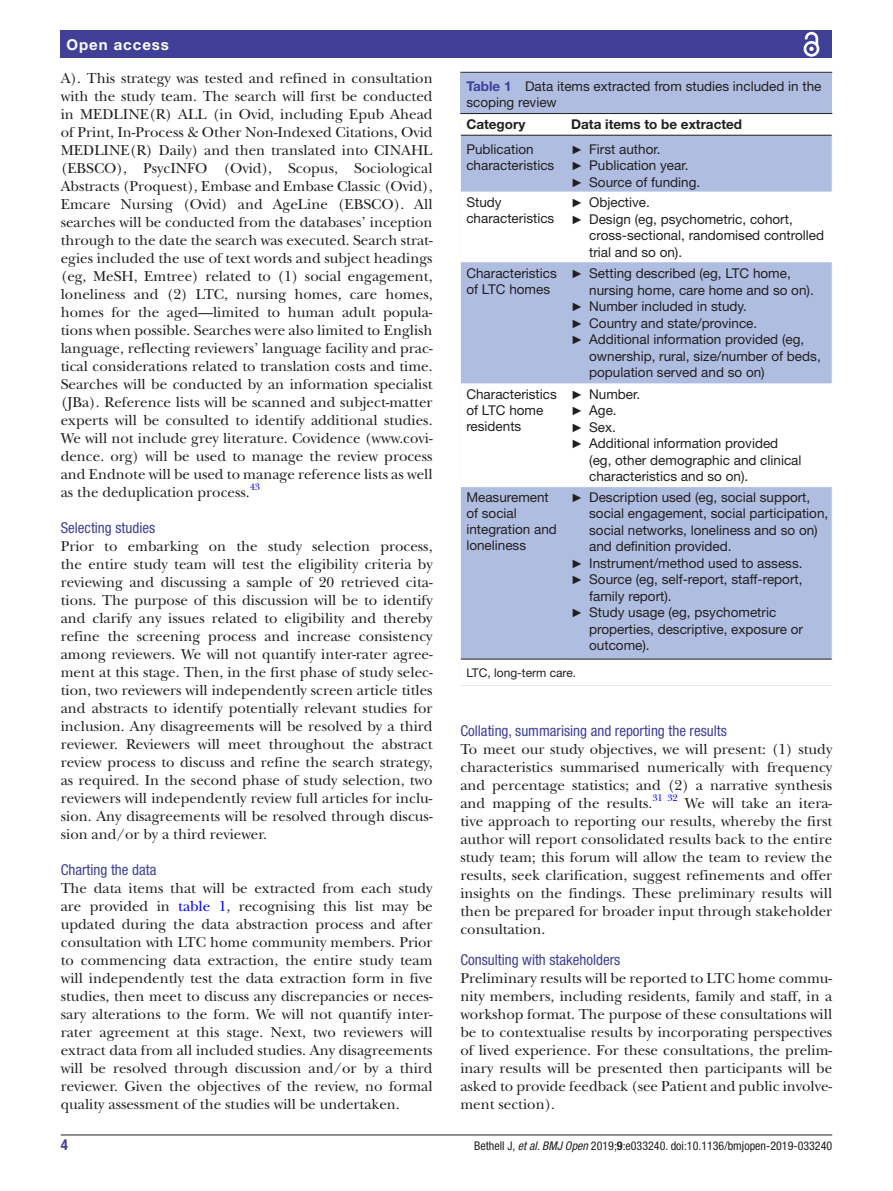
<style>
.page{position:relative;width:893px;height:1191px;background:#fff}
.page>*{position:absolute;margin:0;border:0;box-sizing:border-box;transform-origin:0 0}
.t1{font:15px/18px "New Baskerville";color:#231f20;text-align:justify}
.t2{font:condensed 15px "Helvetica Neue LT Std";color:#414099}
.t3{font:700 15px "Helvetica Neue LT Std";letter-spacing:.065em;color:#fff}
.t4{font:700 condensed 15px "Helvetica Neue LT Std";color:#414099}
.t5{font:13.5px/16.2px "Helvetica Neue LT Std";color:#231f20}
.t6{font:700 13.5px "Helvetica Neue LT Std";color:#231f20}
.t7{font:condensed 12px "Helvetica Neue LT Std";color:#231f20}
.t8{font:12px "Helvetica Neue LT Std";color:#231f20}
.t9{font:9.9px "New Baskerville";color:#00f}
.s1{color:#00f}
.s2{font-weight:700;color:#414099}
.s3{font-family:"Arial";font-size:12px}
.s4{font-style:italic}
.s5{font-weight:700}
</style>
<div class="page">
<hr style="left:61px;top:1134px;width:771px;height:1px;background:#231f20">
<div style="left:61px;top:31px;width:771px;height:27px;background:#414099"></div>
<svg style="left:803px;top:31px;width:17px;height:26px"></svg>
<div style="left:460px;top:73px;width:372px;height:612px;background:#afbde1"></div>
<hr style="left:460px;top:72px;width:372px;height:1px;background:#231f20">
<div style="left:461px;top:114px;width:371px;height:571px;background:#fff"></div>
<svg style="left:461px;top:136px;width:371px;height:522px"></svg>
<hr style="left:460px;top:113px;width:105px;height:1px;background:#231f20">
<hr style="left:460px;top:135px;width:105px;height:1px;background:#231f20">
<hr style="left:565px;top:113px;width:267px;height:1px;background:#231f20">
<hr style="left:565px;top:135px;width:267px;height:1px;background:#231f20">
<hr style="left:565px;top:658px;width:267px;height:1px;background:#231f20">
<hr style="left:460px;top:658px;width:105px;height:1px;background:#231f20">
<svg style="left:460px;top:114px;width:1px;height:21px"></svg>
<hr style="left:460px;top:135px;width:1px;height:56px;background:#fff">
<hr style="left:460px;top:191px;width:1px;height:71px;background:#fff">
<hr style="left:460px;top:262px;width:1px;height:121px;background:#fff">
<hr style="left:460px;top:383px;width:1px;height:104px;background:#fff">
<hr style="left:460px;top:487px;width:1px;height:172px;background:#fff">
<svg style="left:460px;top:659px;width:1px;height:26px"></svg>
<hr style="left:466px;top:676px;width:366px;height:1px;background:#fff">
<p class="t3" style="left:66px;top:35px;width:104px">Open access</p>
<p class="t1" style="left:61px;top:69px;width:373px">A). This strategy was tested and refined in consultation with the study team. The search will first be conducted in MEDLINE(R) ALL (in Ovid, including Epub Ahead of Print, In-Process &amp; Other Non-Indexed Citations, Ovid MEDLINE(R) Daily) and then translated into CINAHL (EBSCO), PsycINFO (Ovid), Scopus, Sociological Abstracts (Proquest), Embase and Embase Classic (Ovid), Emcare Nursing (Ovid) and AgeLine (EBSCO). All searches will be conducted from the databases’ inception through to the date the search was executed. Search strat&shy;egies included the use of text words and subject headings (eg, MeSH, Emtree) related to (1) social engagement, loneliness and (2) LTC, nursing homes, care homes, homes for the aged—limited to human adult popula&shy;tions when possible. Searches were also limited to English language, reflecting reviewers’ language facility and prac&shy;tical considerations related to translation costs and time.<br>Searches will be conducted by an information specialist (JBa). Reference lists will be scanned and subject-matter experts will be consulted to identify additional studies.<br>We will not include grey literature. Covidence (www.covi&shy;dence. org) will be used to manage the review process and Endnote will be used to manage reference lists as well as the deduplication process.</p>
<p class="t9" style="left:250px;top:481px;width:12px">43</p>
<p class="t2" style="left:61px;top:519px;width:96px">Selecting studies</p>
<p class="t1" style="left:61px;top:537px;width:373px">Prior to embarking on the study selection process, the entire study team will test the eligibility criteria by reviewing and discussing a sample of 20 retrieved cita&shy;tions. The purpose of this discussion will be to identify and clarify any issues related to eligibility and thereby refine the screening process and increase consistency among reviewers. We will not quantify inter-rater agree&shy;ment at this stage. Then, in the first phase of study selec&shy;tion, two reviewers will independently screen article titles and abstracts to identify potentially relevant studies for inclusion. Any disagreements will be resolved by a third reviewer. Reviewers will meet throughout the abstract review process to discuss and refine the search strategy, as required. In the second phase of study selection, two reviewers will independently review full articles for inclu&shy;sion. Any disagreements will be resolved through discus&shy;sion and/or by a third reviewer.</p>
<p class="t2" style="left:61px;top:861px;width:97px">Charting the data</p>
<p class="t1" style="left:61px;top:879px;width:373px">The data items that will be extracted from each study are provided in <span class="s1">table 1</span>, recognising this list may be updated during the data abstraction process and after consultation with LTC home community members. Prior to commencing data extraction, the entire study team will independently test the data extraction form in five studies, then meet to discuss any discrepancies or neces&shy;sary alterations to the form. We will not quantify inter&shy;rater agreement at this stage. Next, two reviewers will extract data from all included studies. Any disagreements will be resolved through discussion and/or by a third reviewer. Given the objectives of the review, no formal quality assessment of the studies will be undertaken.</p>
<p class="t5" style="left:466px;top:77px;width:357px"><span class="s2">Table 1</span> Data items extracted from studies included in the scoping review</p>
<p class="t6" style="left:466px;top:116px;width:61px">Category</p>
<p class="t6" style="left:571px;top:116px;width:172px">Data items to be extracted</p>
<p class="t5" style="left:466px;top:141px;width:89px">Publication characteristics</p>
<p class="t5" style="left:571px;top:141px;width:131px"><span class="s3">►</span> First author.<br><span class="s3">►</span> Publication year. <span class="s3">►</span> Source of funding.</p>
<p class="t5" style="left:466px;top:194px;width:89px">Study characteristics</p>
<p class="t5" style="left:571px;top:194px;width:80px"><span class="s3">►</span> Objective.</p>
<p class="t5" style="left:571px;top:210px;width:223px"><span class="s3">►</span> Design (eg, psychometric, cohort,</p>
<p class="t5" style="left:589px;top:227px;width:236px">cross-sectional, randomised controlled</p>
<p class="t5" style="left:589px;top:243px;width:95px">trial and so on).</p>
<p class="t5" style="left:466px;top:265px;width:92px">Characteristics of LTC homes</p>
<p class="t5" style="left:571px;top:265px;width:221px"><span class="s3">►</span> Setting described (eg, LTC home,</p>
<p class="t5" style="left:589px;top:281px;width:226px">nursing home, care home and so on).</p>
<p class="t5" style="left:571px;top:298px;width:177px"><span class="s3">►</span> Number included in study.</p>
<p class="t5" style="left:571px;top:314px;width:188px"><span class="s3">►</span> Country and state/province.</p>
<p class="t5" style="left:571px;top:331px;width:235px"><span class="s3">►</span> Additional information provided (eg,</p>
<p class="t5" style="left:589px;top:347px;width:233px">ownership, rural, size/number of beds,</p>
<p class="t5" style="left:589px;top:364px;width:177px">population served and so on)</p>
<p class="t5" style="left:466px;top:386px;width:92px">Characteristics of LTC home residents</p>
<p class="t5" style="left:571px;top:386px;width:71px"><span class="s3">►</span> Number.</p>
<p class="t5" style="left:571px;top:402px;width:47px"><span class="s3">►</span> Age.</p>
<p class="t5" style="left:571px;top:419px;width:46px"><span class="s3">►</span> Sex.</p>
<p class="t5" style="left:571px;top:435px;width:209px"><span class="s3">►</span> Additional information provided</p>
<p class="t5" style="left:589px;top:452px;width:214px">(eg, other demographic and clinical</p>
<p class="t5" style="left:589px;top:468px;width:161px">characteristics and so on).</p>
<p class="t5" style="left:466px;top:488px;width:92px">Measurement of social integration and loneliness</p>
<p class="t5" style="left:571px;top:488px;width:241px"><span class="s3">►</span> Description used (eg, social support,</p>
<p class="t5" style="left:589px;top:505px;width:241px">social engagement, social participation,</p>
<p class="t5" style="left:589px;top:521px;width:230px">social networks, loneliness and so on)</p>
<p class="t5" style="left:589px;top:538px;width:144px">and definition provided.</p>
<p class="t5" style="left:571px;top:554px;width:233px"><span class="s3">►</span> Instrument/method used to assess.</p>
<p class="t5" style="left:571px;top:571px;width:233px"><span class="s3">►</span> Source (eg, self-report, staff-report,</p>
<p class="t5" style="left:589px;top:587px;width:84px">family report).</p>
<p class="t5" style="left:571px;top:604px;width:207px"><span class="s3">►</span> Study usage (eg, psychometric</p>
<p class="t5" style="left:589px;top:620px;width:215px">properties, descriptive, exposure or</p>
<p class="t5" style="left:589px;top:637px;width:62px">outcome).</p>
<p class="t8" style="left:466px;top:665px;width:111px">LTC, long-term care.</p>
<p class="t2" style="left:460px;top:721px;width:268px">Collating, summarising and reporting the results</p>
<p class="t1" style="left:460px;top:740px;width:373px">To meet our study objectives, we will present: (1) study characteristics summarised numerically with frequency and percentage statistics; and (2) a narrative synthesis and mapping of the results.<sup>31</sup> <sup>32</sup></p>
<p class="t1" style="left:460px;top:794px;width:373px;text-indent:224px">We will take an itera&shy;tive approach to reporting our results, whereby the first author will report consolidated results back to the entire study team; this forum will allow the team to review the results, seek clarification, suggest refinements and offer insights on the findings. These preliminary results will then be prepared for broader input through stakeholder consultation.</p>
<p class="t2" style="left:460px;top:951px;width:161px">Consulting with stakeholders</p>
<p class="t1" style="left:460px;top:969px;width:373px">Preliminary results will be reported to LTC home commu&shy;nity members, including residents, family and staff, in a workshop format. The purpose of these consultations will be to contextualise results by incorporating perspectives of lived experience. For these consultations, the prelim&shy;inary results will be presented then participants will be asked to provide feedback (see Patient and public involve&shy;ment section).</p>
<p class="t4" style="left:61px;top:1135px;width:9px">4</p>
<p class="t7" style="left:474px;top:1138px;width:360px">Bethell J, <span class="s4">et al</span>. <span class="s4">BMJ Open</span> 2019;<span class="s5">9</span>:e033240. doi:10.1136/bmjopen-2019-033240</p>
</div>
